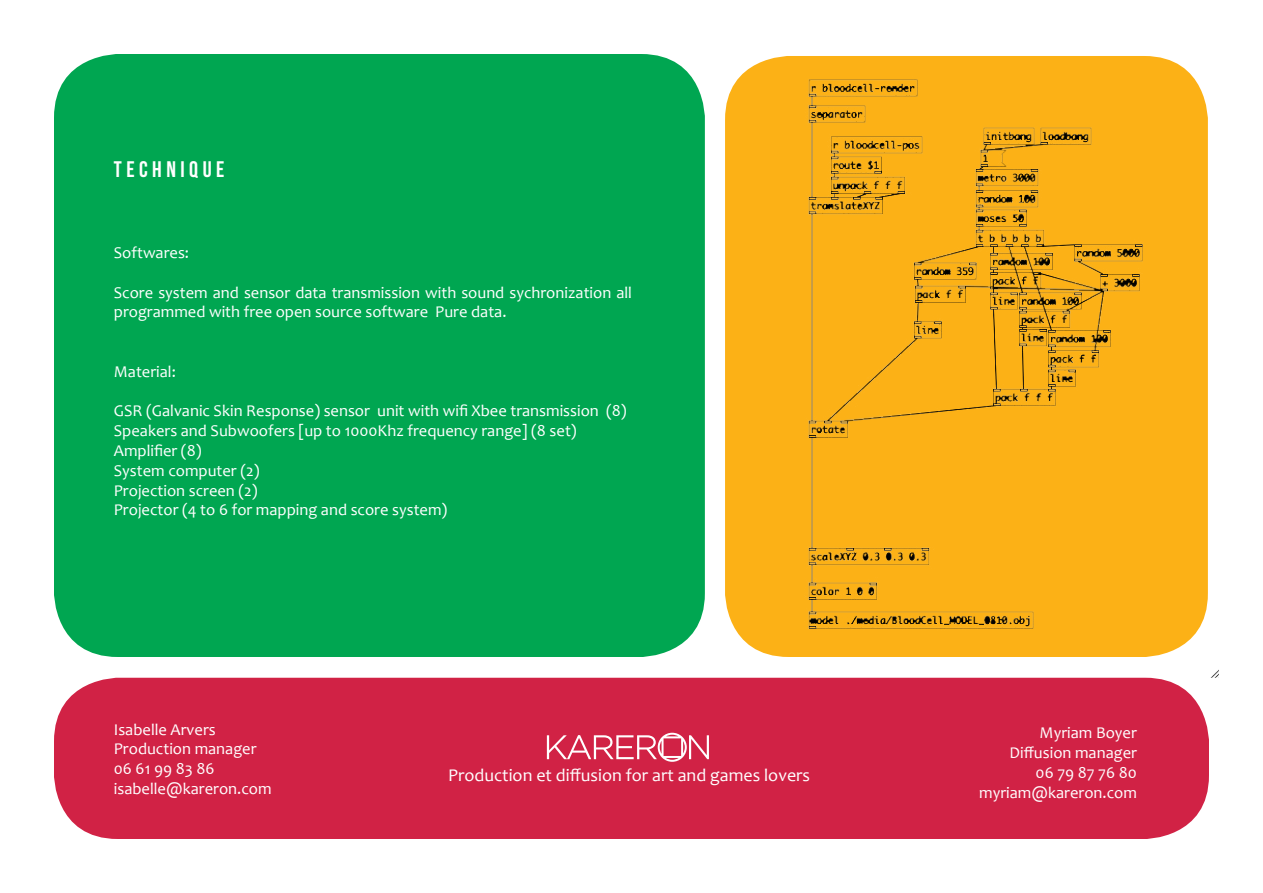
<style>
.page{position:relative;width:1263px;height:893px;background:#fff}
.page>*{position:absolute;margin:0;border:0;box-sizing:border-box;transform-origin:0 0}
.t1{font:22.5px "Bebas Neue";letter-spacing:.2em;color:#fff}
.t2{font:18px "Candara";color:#fff}
.t3{font:16.5px/19.8px "Candara";color:#fff}
</style>
<div class="page">
<div style="left:54px;top:54px;width:651px;height:603px;background:#00a651;border-radius:64px"></div>
<div style="left:725px;top:56px;width:483px;height:601px;background:#fcb116;border-radius:64px"></div>
<img style="left:743px;top:60px;width:476px;height:618px">
<div style="left:54px;top:678px;width:1155px;height:161px;background:#d12245;border-radius:64px"></div>
<svg style="left:547px;top:733px;width:162px;height:29px"></svg>
<h1 class="t1" style="left:114px;top:157px;width:101px">TE CHNIQUE</h1>
<p class="t3" style="left:114px;top:243px;width:77px">Softwares:</p>
<p class="t3" style="left:114px;top:282px;width:520px">Score system and sensor data transmission with sound sychronization all programmed with free open source software Pure data.</p>
<p class="t3" style="left:114px;top:361px;width:64px">Material:</p>
<p class="t3" style="left:114px;top:401px;width:514px">GSR (Galvanic Skin Response) sensor unit with wifi Xbee transmission (8)<br>Speakers and Subwoofers [up to 1000Khz frequency range] (8 set)<br>Amplifier (8)<br>System computer (2)<br>Projection screen (2)<br>Projector (4 to 6 for mapping and score system)</p>
<p class="t3" style="left:114px;top:719px;width:159px">Isabelle Arvers<br>Production manager<br>06 61 99 83 86 isabelle@kareron.com</p>
<p class="t3" style="left:979px;top:723px;width:159px;text-align:right">Myriam Boyer<br>Diffusion manager<br>06 79 87 76 80 myriam@kareron.com</p>
<p class="t2" style="left:448px;top:764px;width:363px">Production et diffusion for art and games lovers</p>
</div>
